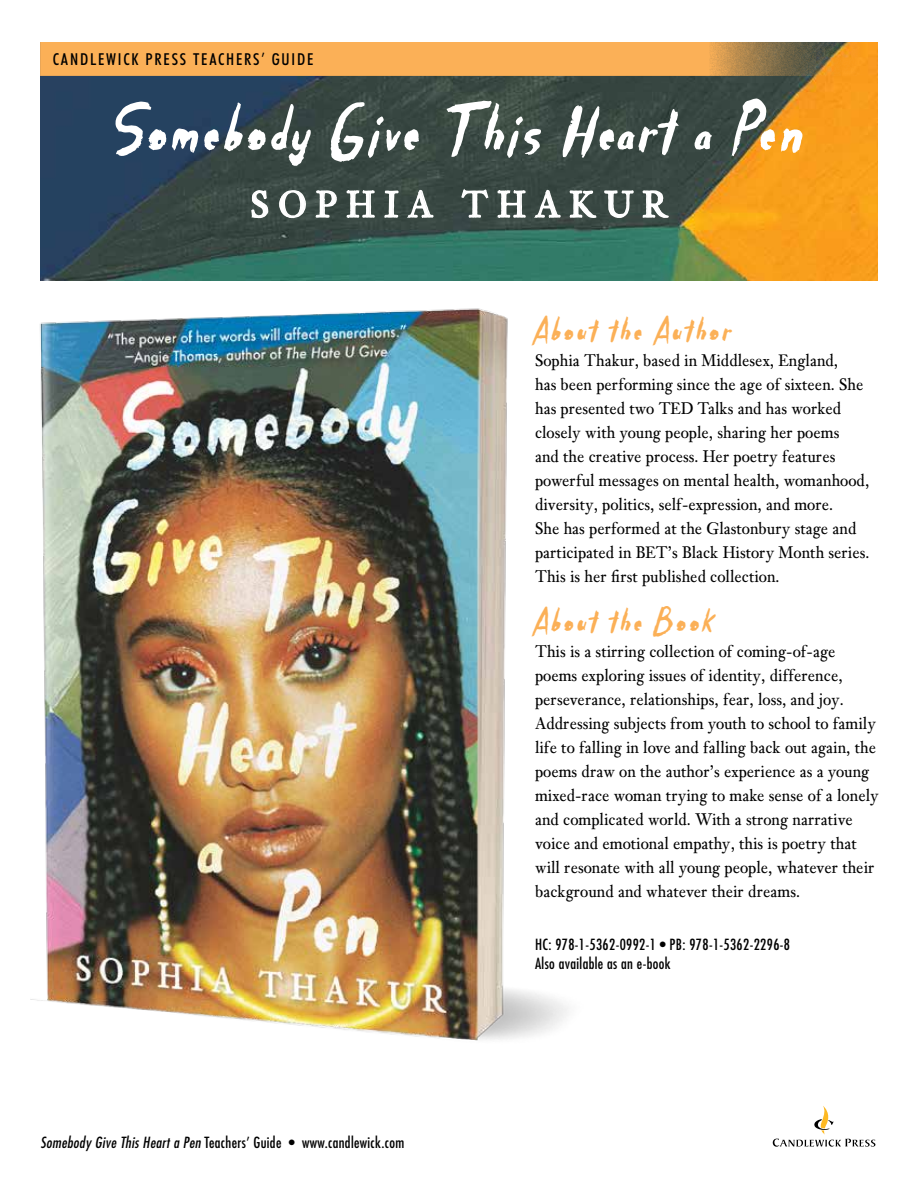
<style>
.page{position:relative;width:918px;height:1188px;background:#fff}
.page>*{position:absolute;margin:0;border:0;box-sizing:border-box;transform-origin:0 0}
.t1{font:37.5px "Azaelia";letter-spacing:.05em;color:#fbb057}
.t2{font:36px "Archetype";letter-spacing:.27em;color:#fff}
.t3{font:16.5px/24px "Archetype";color:#000}
.t4{font:500 condensed 16.5px "Futura BT";letter-spacing:.11em;color:#000}
.t5{font:condensed 15px/19.5px "Futura Std";letter-spacing:.025em;color:#000}
.s1{font-style:italic}
</style>
<div class="page">
<img style="left:40px;top:75px;width:838px;height:205px">
<svg style="left:40px;top:42px;width:838px;height:33px;background:#eba652"></svg>
<img style="left:30px;top:247px;width:613px;height:794px">
<svg style="left:773px;top:1106px;width:102px;height:41px"></svg>
<svg style="left:115px;top:98px;width:688px;height:68px;fill:#3a4946"></svg>
<div style="left:247px;top:185px;width:431px;height:42px;background:#394743"></div>
<svg style="left:251px;top:189px;width:19px;height:30px"></svg>
<svg style="left:278px;top:189px;width:29px;height:30px"></svg>
<svg style="left:315px;top:189px;width:23px;height:30px"></svg>
<svg style="left:346px;top:190px;width:29px;height:28px"></svg>
<svg style="left:384px;top:189px;width:50px;height:29px"></svg>
<svg style="left:460px;top:182px;width:29px;height:36px"></svg>
<svg style="left:497px;top:186px;width:64px;height:35px"></svg>
<svg style="left:569px;top:181px;width:28px;height:37px"></svg>
<svg style="left:604px;top:190px;width:30px;height:28px"></svg>
<svg style="left:642px;top:190px;width:27px;height:28px"></svg>
<p class="t4" style="left:53px;top:49px;width:262px">CANDLEWICK PRESS TEACHERS’ GUIDE</p>
<h2 class="t2" style="left:251px;top:181px;width:418px">SOPHIA THAKUR</h2>
<p class="t5" style="left:40px;top:1132px;width:365px"><span class="s1">Somebody Give This Heart a Pen</span> Teachers’ Guide • www.candlewick.com</p>
<h1 class="t1" style="left:535px;top:310px;width:199px">About the Author</h1>
<p class="t3" style="left:535px;top:348px;width:336px">Sophia Thakur, based in Middlesex, England,<br>has been performing since the age of sixteen. She has presented two TED Talks and has worked closely with young people, sharing her poems<br>and the creative process. Her poetry features powerful messages on mental health, womanhood, diversity, politics, self-expression, and more.<br>She has performed at the Glastonbury stage and participated in BET’s Black History Month series.<br>This is her first published collection.</p>
<h1 class="t1" style="left:535px;top:601px;width:180px">About the Book</h1>
<p class="t3" style="left:535px;top:639px;width:345px">This is a stirring collection of coming-of-age poems exploring issues of identity, difference, perseverance, relationships, fear, loss, and joy.<br>Addressing subjects from youth to school to family life to falling in love and falling back out again, the poems draw on the author’s experience as a young mixed-race woman trying to make sense of a lonely and complicated world. With a strong narrative voice and emotional empathy, this is poetry that will resonate with all young people, whatever their background and whatever their dreams.</p>
<p class="t5" style="left:535px;top:934px;width:256px">HC: 978-1-5362-0992-1 • PB: 978-1-5362-2296-8<br>Also available as an e-book</p>
</div>
